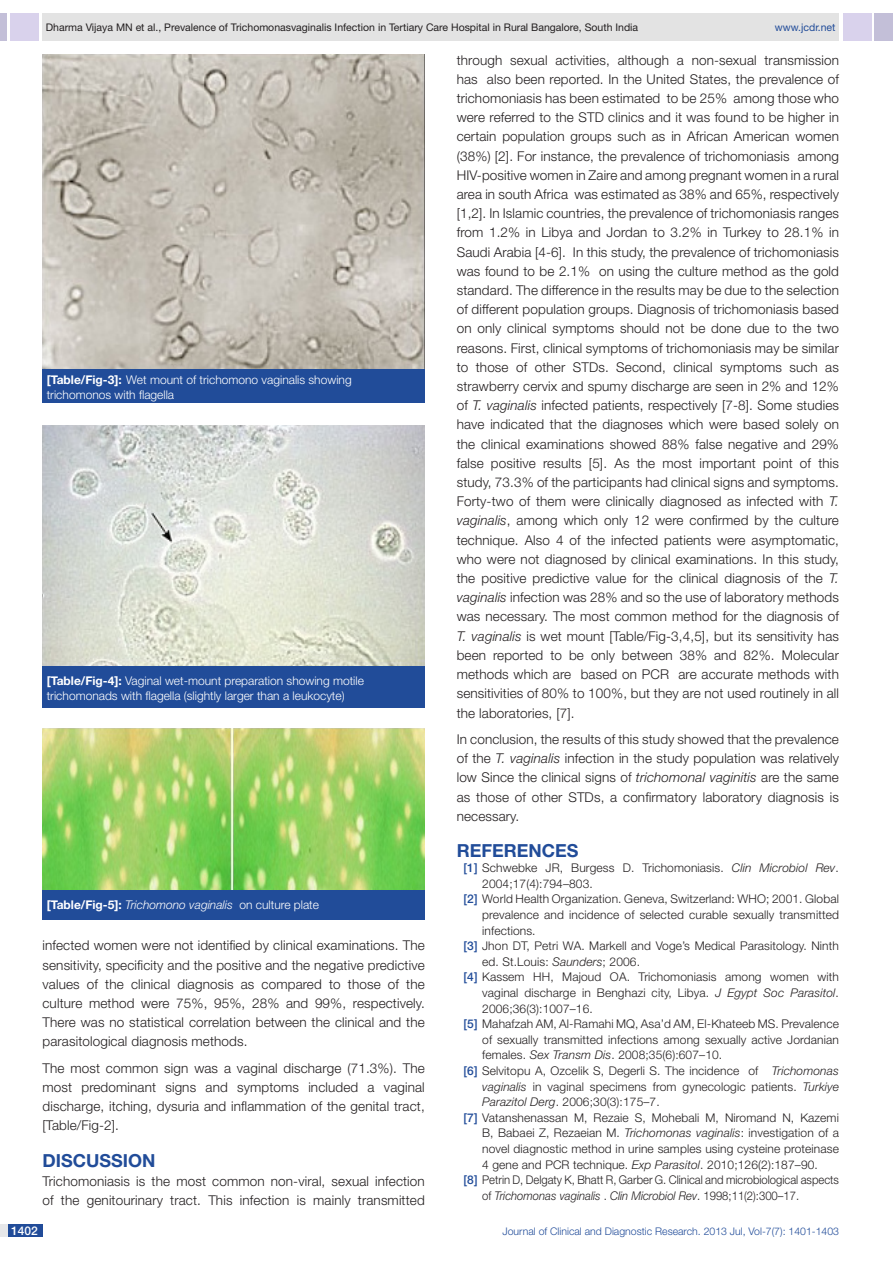
<style>
.page{position:relative;width:893px;height:1263px;background:#fff}
.page>*{position:absolute;margin:0;border:0;box-sizing:border-box;transform-origin:0 0}
.Body_text{font:700 18px "Helvetica Neue";color:#214c99}
.Body_text-2{font:300 13.5px/19.2px "Helvetica Neue";letter-spacing:.01em;color:#231f20;text-align:justify}
.t1{font:300 12px "Helvetica Neue";letter-spacing:.01em;color:#231f20}
.Table_text{font:300 12px "Helvetica Neue";color:#fff}
.t2{font:300 12px "Helvetica Neue";letter-spacing:.01em;color:#231f20;scale:.94 1}
.t3{font:italic 300 12px "Helvetica Neue";color:#231f20;scale:.94 1}
.Table_text-2{font:italic 300 12px "Helvetica Neue";color:#fff}
.t4{font:500 12px "Helvetica Neue";color:#fff}
.t5{font:10.5px "Helvetica Neue";color:#231f20}
.t6{font:300 10.5px "Helvetica Neue";color:#214c99}
.t7{font:10.5px "Helvetica Neue";color:#214c99}
.s1{font-weight:700}
.s2{font-weight:700;font-style:normal}
.s3{font-style:normal}
.s4{font-style:italic}
.s5{font-weight:500;color:#214c99}
</style>
<div class="page">
<div style="left:0;top:13px;width:7px;height:28px;background:#c3bfd8"></div>
<div style="left:10px;top:13px;width:29px;height:28px;background:#d9d2ec"></div>
<div style="left:43px;top:13px;width:796px;height:28px;background:#e3e3e3"></div>
<div style="left:875px;top:13px;width:18px;height:28px;background:#c3bfd8"></div>
<div style="left:843px;top:13px;width:29px;height:28px;background:#d9d2ec"></div>
<div style="left:0;top:1224px;width:43px;height:13px;background:#e6e7e9"></div>
<div style="left:8px;top:1224px;width:35px;height:13px;background:#214c99"></div>
<img style="left:43px;top:54px;width:382px;height:315px">
<div style="left:43px;top:369px;width:382px;height:34px;background:#214c99"></div>
<img style="left:43px;top:425px;width:382px;height:242px">
<div style="left:43px;top:667px;width:382px;height:41px;background:#214c99"></div>
<img style="left:43px;top:728px;width:382px;height:161px">
<div style="left:43px;top:890px;width:382px;height:29px;background:#214c99"></div>
<p class="t5" style="left:46px;top:21px;width:594px">Dharma Vijaya MN et al., Prevalence of Trichomonasvaginalis Infection in Tertiary Care Hospital in Rural Bangalore, South India</p>
<p class="t7" style="left:775px;top:21px;width:62px">www.jcdr.net</p>
<p class="Table_text" style="left:47px;top:372px;width:306px"><span class="s1">[TABLE/FIG-3]:</span> Wet mount of trichomono vaginalis showing</p>
<p class="Table_text" style="left:47px;top:387px;width:129px">trichomonos with flagella</p>
<p class="Table_text" style="left:47px;top:673px;width:319px"><span class="s1">[TABLE/FIG-4]:</span> Vaginal wet-mount preparation showing motile</p>
<p class="Table_text" style="left:47px;top:688px;width:299px">trichomonads with flagella (slightly larger than a leukocyte)</p>
<p class="Table_text-2" style="left:47px;top:898px;width:274px"><span class="s2">[TABLE/FIG-5]:</span> Trichomono vaginalis <span class="s3">on culture plate</span></p>
<p class="Body_text-2" style="left:43px;top:936px;width:384px">infected women were not identified by clinical examinations. The sensitivity, specificity and the positive and the negative predictive values of the clinical diagnosis as compared to those of the culture method were 75%, 95%, 28% and 99%, respectively.<br>There was no statistical correlation between the clinical and the parasitological diagnosis methods.</p>
<p class="Body_text-2" style="left:43px;top:1058px;width:384px">The most common sign was a vaginal discharge (71.3%). The most predominant signs and symptoms included a vaginal discharge, itching, dysuria and inflammation of the genital tract, [Table/Fig-2].</p>
<p class="Body_text" style="left:43px;top:1149px;width:12px">DISC</p>
<p class="Body_text" style="left:86px;top:1149px;width:25px">USSIO</p>
<p class="Body_text" style="left:142px;top:1149px;width:15px">N</p>
<p class="Body_text-2" style="left:43px;top:1171px;width:384px">Trichomoniasis is the most common non-viral, sexual infection of the genitourinary tract. This infection is mainly transmitted</p>
<p class="Body_text-2" style="left:457px;top:50px;width:384px">through sexual activities, although a non-sexual transmission has also been reported. In the United States, the prevalence of trichomoniasis has been estimated to be 25% among those who were referred to the STD clinics and it was found to be higher in certain population groups such as in African American women (38%) [2]. For instance, the prevalence of trichomoniasis among HIV-positive women in Zaire and among pregnant women in a rural area in south Africa was estimated as 38% and 65%, respectively [1,2]. In Islamic countries, the prevalence of trichomoniasis ranges from 1.2% in Libya and Jordan to 3.2% in Turkey to 28.1% in Saudi Arabia [4-6]. In this study, the prevalence of trichomoniasis was found to be 2.1% on using the culture method as the gold standard. The difference in the results may be due to the selection of different population groups. Diagnosis of trichomoniasis based on only clinical symptoms should not be done due to the two reasons. First, clinical symptoms of trichomoniasis may be similar to those of other STDs. Second, clinical symptoms such as strawberry cervix and spumy discharge are seen in 2% and 12% of <span class="s4">T. vaginalis</span> infected patients, respectively [7-8]. Some studies have indicated that the diagnoses which were based solely on the clinical examinations showed 88% false negative and 29% false positive results [5]. As the most important point of this study, 73.3% of the participants had clinical signs and symptoms.<br>Forty-two of them were clinically diagnosed as infected with <span class="s4">T. vaginalis</span>, among which only 12 were confirmed by the culture technique. Also 4 of the infected patients were asymptomatic, who were not diagnosed by clinical examinations. In this study, the positive predictive value for the clinical diagnosis of the <span class="s4">T. vaginalis</span> infection was 28% and so the use of laboratory methods was necessary. The most common method for the diagnosis of <span class="s4">T. vaginalis</span> is wet mount [Table/Fig-3,4,5], but its sensitivity has been reported to be only between 38% and 82%. Molecular methods which are based on PCR are accurate methods with sensitivities of 80% to 100%, but they are not used routinely in all the laboratories, [7].</p>
<p class="Body_text-2" style="left:457px;top:729px;width:384px">In conclusion, the results of this study showed that the prevalence of the <span class="s4">T. vaginalis</span> infection in the study population was relatively low Since the clinical signs of <span class="s4">trichomonal vaginitis</span> are the same as those of other STDs, a confirmatory laboratory diagnosis is necessary.</p>
<p class="Body_text" style="left:457px;top:839px;width:121px">REFERENCES</p>
<p class="t1" style="left:464px;top:860px;width:377px"><span class="s5">[1]</span> Schwebke JR, Burgess D. Trichomoniasis. <span class="s4">Clin Microbiol Rev</span>.</p>
<p class="t1" style="left:482px;top:876px;width:112px">2004;17(4):794–803.</p>
<p class="t1" style="left:464px;top:892px;width:377px"><span class="s5">[2]</span> World Health Organization. Geneva, Switzerland: WHO; 2001. Global</p>
<p class="t1" style="left:482px;top:907px;width:358px">prevalence and incidence of selected curable sexually transmitted</p>
<p class="t1" style="left:482px;top:923px;width:55px">infections.</p>
<p class="t1" style="left:464px;top:938px;width:377px"><span class="s5">[3]</span> Jhon DT, Petri WA. Markell and Voge’s Medical Parasitology. Ninth</p>
<p class="t1" style="left:482px;top:954px;width:159px">ed. St.Louis: <span class="s4">Saunders</span>; 2006.</p>
<p class="t1" style="left:464px;top:970px;width:377px"><span class="s5">[4]</span> Kassem HH, Majoud OA. Trichomoniasis among women with</p>
<p class="t1" style="left:482px;top:985px;width:358px">vaginal discharge in Benghazi city, Libya. <span class="s4">J Egypt Soc Parasitol</span>.</p>
<p class="t1" style="left:482px;top:1001px;width:112px">2006;36(3):1007–16.</p>
<p class="t1" style="left:464px;top:1016px;width:377px"><span class="s5">[5]</span> Mahafzah AM, Al-Ramahi MQ, Asa’d AM, El-Khateeb MS. Prevalence</p>
<p class="t1" style="left:482px;top:1032px;width:358px">of sexually transmitted infections among sexually active Jordanian</p>
<p class="t1" style="left:482px;top:1048px;width:242px">females. <span class="s4">Sex Transm Dis</span>. 2008;35(6):607–10.</p>
<p class="t1" style="left:464px;top:1063px;width:377px"><span class="s5">[6]</span> Selvitopu A, Ozcelik S, Degerli S. The incidence of <span class="s4">Trichomonas</span></p>
<p class="t1" style="left:482px;top:1079px;width:358px"><span class="s4">vaginalis</span> in vaginal specimens from gynecologic patients. <span class="s4">Turkiye</span></p>
<p class="t1" style="left:482px;top:1094px;width:179px"><span class="s4">Parazitol Derg</span>. 2006;30(3):175–7.</p>
<p class="t1" style="left:464px;top:1110px;width:377px"><span class="s5">[7]</span> Vatanshenassan M, Rezaie S, Mohebali M, Niromand N, Kazemi</p>
<p class="t1" style="left:482px;top:1126px;width:358px">B, Babaei Z, Rezaeian M. <span class="s4">Trichomonas vaginalis</span>: investigation of a</p>
<p class="t1" style="left:482px;top:1141px;width:358px">novel diagnostic method in urine samples using cysteine proteinase</p>
<p class="t1" style="left:482px;top:1157px;width:337px">4 gene and PCR technique. <span class="s4">Exp Parasitol</span>. 2010;126(2):187–90.</p>
<p class="t2" style="left:464px;top:1172px;width:401px"><span class="s5">[8]</span> Petrin D, Delgaty K, Bhatt R, Garber G. Clinical and microbiological aspects</p>
<p class="t3" style="left:482px;top:1188px;width:339px"><span class="s3">of</span> Trichomonas vaginalis <span class="s3">.</span> Clin Microbiol Rev<span class="s3">. 1998;11(2):300–17.</span></p>
<p class="t4" style="left:11px;top:1223px;width:28px">1402</p>
<p class="t6" style="left:503px;top:1225px;width:338px">Journal of Clinical and Diagnostic Research. 2013 Jul, Vol-7(7): 1401-1403</p>
</div>
